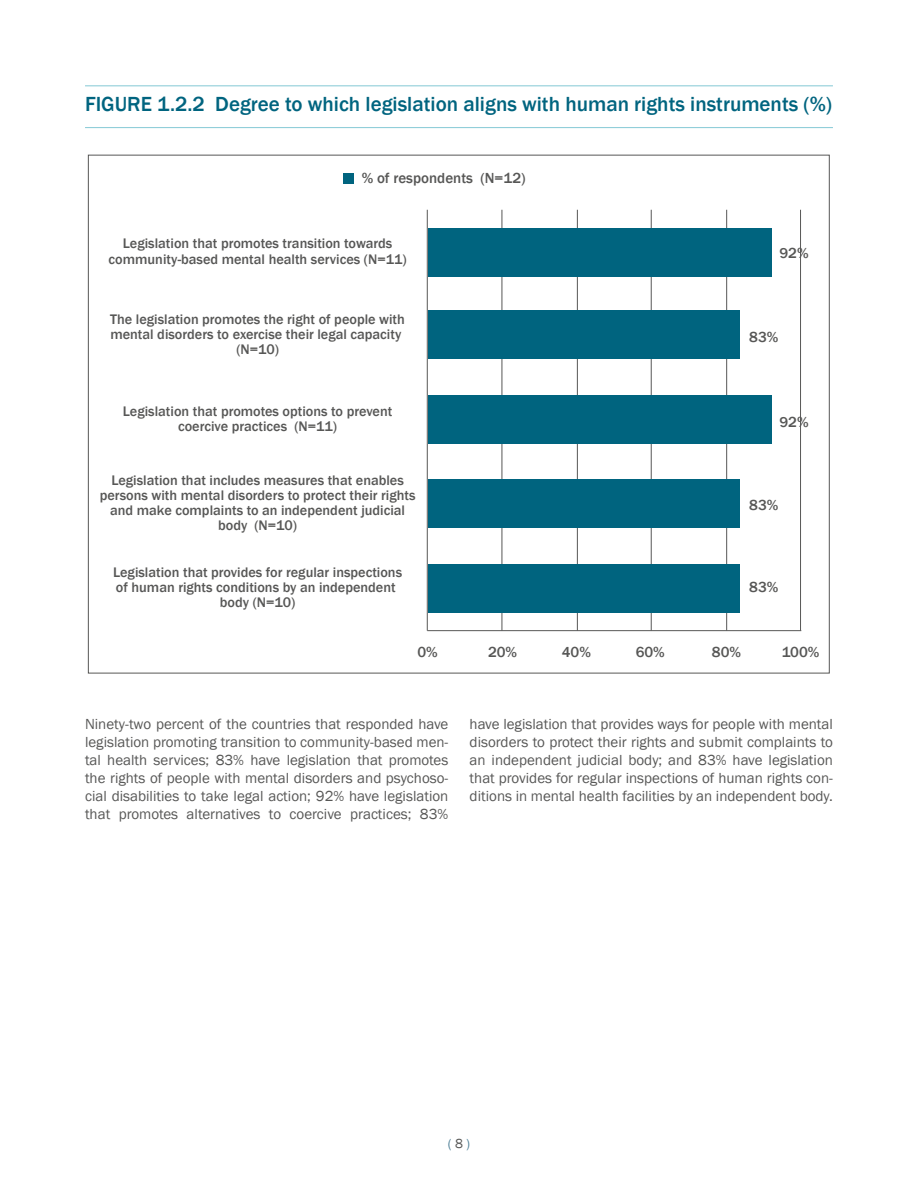
<style>
.page{position:relative;width:918px;height:1188px;background:#fff}
.page>*{position:absolute;margin:0;border:0;box-sizing:border-box;transform-origin:0 0}
.t1{font:500 21px "Franklin Gothic";color:#00647f}
.t2{font:15px/18px "Franklin Gothic";color:#575756;text-align:justify}
.t3{font:500 15px "Franklin Gothic";color:#575756}
.t4{font:500 14.25px/15px "Franklin Gothic";color:#575756;text-align:center}
.t5{font:13.5px "Franklin Gothic";color:#4b7d95}
.s1{color:#575756}
</style>
<div class="page">
<hr style="left:85px;top:127px;width:748px;height:1px;background:#91ced9">
<hr style="left:85px;top:85px;width:748px;height:1px;background:#91ced9">
<hr style="left:502px;top:210px;width:1px;height:421px;background:#575756">
<hr style="left:577px;top:210px;width:1px;height:421px;background:#575756">
<hr style="left:651px;top:210px;width:1px;height:421px;background:#575756">
<hr style="left:726px;top:210px;width:1px;height:421px;background:#575756">
<hr style="left:800px;top:210px;width:1px;height:421px;background:#575756">
<div style="left:343px;top:174px;width:10px;height:10px;background:#00647f"></div>
<div style="left:428px;top:564px;width:311px;height:48px;background:#00647f"></div>
<div style="left:428px;top:480px;width:311px;height:48px;background:#00647f"></div>
<div style="left:428px;top:311px;width:311px;height:48px;background:#00647f"></div>
<div style="left:428px;top:396px;width:343px;height:48px;background:#00647f"></div>
<div style="left:428px;top:228px;width:343px;height:48px;background:#00647f"></div>
<hr style="left:427px;top:630px;width:374px;height:1px;background:#575756">
<hr style="left:427px;top:210px;width:1px;height:421px;background:#575756">
<h1 class="t1" style="left:85px;top:91px;width:749px">FIGURE 1.2.2 Degree to which legislation aligns with human rights instruments (%)</h1>
<p class="t3" style="left:362px;top:169px;width:165px">% of respondents (N=12)</p>
<p class="t4" style="left:109px;top:236px;width:299px">Legislation that promotes transition towards community-based mental health services (N=11)</p>
<p class="t4" style="left:110px;top:312px;width:296px">The legislation promotes the right of people with mental disorders to exercise their legal capacity (N=10)</p>
<p class="t3" style="left:779px;top:244px;width:31px">92%</p>
<p class="t3" style="left:749px;top:328px;width:31px">83%</p>
<p class="t4" style="left:123px;top:404px;width:271px">Legislation that promotes options to prevent coercive practices (N=11)</p>
<p class="t3" style="left:779px;top:413px;width:31px">92%</p>
<p class="t4" style="left:100px;top:473px;width:317px">Legislation that includes measures that enables persons with mental disorders to protect their rights and make complaints to an independent judicial body (N=10)</p>
<p class="t4" style="left:113px;top:565px;width:291px">Legislation that provides for regular inspections of human rights conditions by an independent body (N=10)</p>
<p class="t3" style="left:749px;top:496px;width:31px">83%</p>
<p class="t3" style="left:749px;top:578px;width:31px">83%</p>
<p class="t3" style="left:417px;top:643px;width:22px">0%</p>
<p class="t3" style="left:488px;top:643px;width:31px">20%</p>
<p class="t3" style="left:562px;top:643px;width:31px">40%</p>
<p class="t3" style="left:636px;top:643px;width:31px">60%</p>
<p class="t3" style="left:712px;top:643px;width:31px">80%</p>
<p class="t3" style="left:782px;top:643px;width:39px">100%</p>
<p class="t2" style="left:85px;top:715px;width:365px">Ninety-two percent of the countries that responded have legislation promoting transition to community-based men&shy;tal health services; 83% have legislation that promotes the rights of people with mental disorders and psychoso&shy;cial disabilities to take legal action; 92% have legislation that promotes alternatives to coercive practices; 83%</p>
<p class="t2" style="left:470px;top:715px;width:365px">have legislation that provides ways for people with mental disorders to protect their rights and submit complaints to an independent judicial body; and 83% have legislation that provides for regular inspections of human rights con&shy;ditions in mental health facilities by an independent body.</p>
<p class="t5" style="left:448px;top:1135px;width:24px">( <span class="s1">8</span> )</p>
</div>
